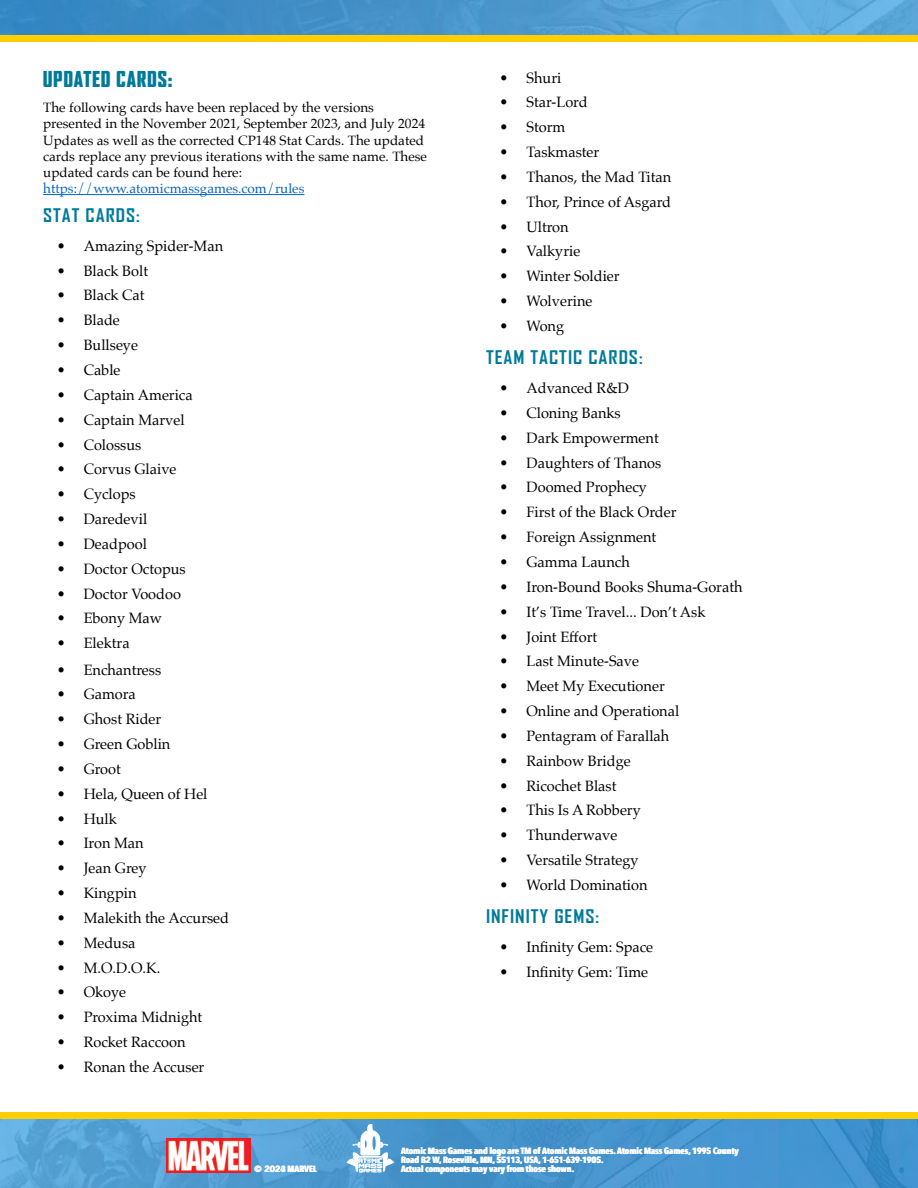
<style>
.page{position:relative;width:918px;height:1188px;background:#fff}
.page>*{position:absolute;margin:0;border:0;box-sizing:border-box;transform-origin:0 0}
.t1{font:900 condensed 21px "Agency FB";letter-spacing:.05em;color:#007a9a;scale:1.1 1}
.t2{font:700 18px "Agency FB";letter-spacing:.05em;color:#007a9a;scale:1.1 1}
.t3{font:15px "Palatino";color:#000}
.t4{font:13.5px/16.2px "Palatino";color:#000}
.t5{font:13.5px "Palatino";color:#0563c1}
.t6{font:700 9px/9px "Avenir Next Condensed";color:#fff}
.t7{font:900 9px "Avenir";color:#fff}
.s1{font-family:"Avenir";font-weight:900}
</style>
<div class="page">
<img style="left:0;top:0;width:918px;height:35px">
<div style="left:0;top:35px;width:918px;height:7px;background:#ffcf01"></div>
<img style="left:0;top:1119px;width:918px;height:69px">
<div style="left:0;top:1112px;width:918px;height:7px;background:#ffcf01"></div>
<hr style="left:43px;top:194px;width:262px;height:1px;background:#0563c1">
<svg style="left:346px;top:1124px;width:48px;height:48px"></svg>
<img style="left:167px;top:1139px;width:83px;height:33px">
<h1 class="t1" style="left:43px;top:67px;width:119px">UPDATED CARDS:</h1>
<p class="t4" style="left:43px;top:99px;width:385px">The following cards have been replaced by the versions presented in the November 2021, September 2023, and July 2024<br>Updates as well as the corrected CP148 Stat Cards. The updated cards replace any previous iterations with the same name. These updated cards can be found here:</p>
<p class="t5" style="left:43px;top:177px;width:263px">https://www.atomicmassgames.com/rules</p>
<p class="t2" style="left:43px;top:204px;width:89px">STAT CARDS:</p>
<p class="t3" style="left:57px;top:233px;width:168px">• Amazing Spider-Man</p>
<p class="t3" style="left:57px;top:258px;width:93px">• Black Bolt</p>
<p class="t3" style="left:57px;top:283px;width:89px">• Black Cat</p>
<p class="t3" style="left:57px;top:308px;width:65px">• Blade</p>
<p class="t3" style="left:57px;top:333px;width:83px">• Bullseye</p>
<p class="t3" style="left:57px;top:357px;width:65px">• Cable</p>
<p class="t3" style="left:57px;top:382px;width:138px">• Captain America</p>
<p class="t3" style="left:57px;top:407px;width:129px">• Captain Marvel</p>
<p class="t3" style="left:57px;top:432px;width:86px">• Colossus</p>
<p class="t3" style="left:57px;top:457px;width:121px">• Corvus Glaive</p>
<p class="t3" style="left:57px;top:482px;width:80px">• Cyclops</p>
<p class="t3" style="left:57px;top:506px;width:92px">• Daredevil</p>
<p class="t3" style="left:57px;top:531px;width:92px">• Deadpool</p>
<p class="t3" style="left:57px;top:556px;width:131px">• Doctor Octopus</p>
<p class="t3" style="left:57px;top:581px;width:126px">• Doctor Voodoo</p>
<p class="t3" style="left:57px;top:606px;width:107px">• Ebony Maw</p>
<p class="t3" style="left:57px;top:631px;width:74px">• Elektra</p>
<p class="t3" style="left:57px;top:657px;width:106px">• Enchantress</p>
<p class="t3" style="left:57px;top:682px;width:81px">• Gamora</p>
<p class="t3" style="left:57px;top:707px;width:106px">• Ghost Rider</p>
<p class="t3" style="left:57px;top:732px;width:115px">• Green Goblin</p>
<p class="t3" style="left:57px;top:756px;width:66px">• Groot</p>
<p class="t3" style="left:57px;top:781px;width:152px">• Hela, Queen of Hel</p>
<p class="t3" style="left:57px;top:806px;width:62px">• Hulk</p>
<p class="t3" style="left:57px;top:831px;width:88px">• Iron Man</p>
<p class="t3" style="left:57px;top:856px;width:91px">• Jean Grey</p>
<p class="t3" style="left:57px;top:881px;width:81px">• Kingpin</p>
<p class="t3" style="left:57px;top:905px;width:174px">• Malekith the Accursed</p>
<p class="t3" style="left:57px;top:930px;width:80px">• Medusa</p>
<p class="t3" style="left:57px;top:955px;width:105px">• M.O.D.O.K.</p>
<p class="t3" style="left:57px;top:980px;width:71px">• Okoye</p>
<p class="t3" style="left:57px;top:1005px;width:147px">• Proxima Midnight</p>
<p class="t3" style="left:57px;top:1030px;width:130px">• Rocket Raccoon</p>
<p class="t3" style="left:57px;top:1054px;width:149px">• Ronan the Accuser</p>
<p class="t3" style="left:500px;top:65px;width:63px">• Shuri</p>
<p class="t3" style="left:500px;top:90px;width:90px">• Star-Lord</p>
<p class="t3" style="left:500px;top:115px;width:67px">• Storm</p>
<p class="t3" style="left:500px;top:139px;width:101px">• Taskmaster</p>
<p class="t3" style="left:500px;top:164px;width:173px">• Thanos, the Mad Titan</p>
<p class="t3" style="left:500px;top:189px;width:173px">• Thor, Prince of Asgard</p>
<p class="t3" style="left:500px;top:214px;width:71px">• Ultron</p>
<p class="t3" style="left:500px;top:239px;width:82px">• Valkyrie</p>
<p class="t3" style="left:500px;top:264px;width:122px">• Winter Soldier</p>
<p class="t3" style="left:500px;top:289px;width:95px">• Wolverine</p>
<p class="t3" style="left:500px;top:313px;width:66px">• Wong</p>
<p class="t2" style="left:486px;top:346px;width:144px">TEAM TACTIC CARDS:</p>
<p class="t3" style="left:500px;top:376px;width:131px">• Advanced R&amp;D</p>
<p class="t3" style="left:500px;top:400px;width:123px">• Cloning Banks</p>
<p class="t3" style="left:500px;top:425px;width:161px">• Dark Empowerment</p>
<p class="t3" style="left:500px;top:450px;width:163px">• Daughters of Thanos</p>
<p class="t3" style="left:500px;top:475px;width:149px">• Doomed Prophecy</p>
<p class="t3" style="left:500px;top:500px;width:178px">• First of the Black Order</p>
<p class="t3" style="left:500px;top:525px;width:158px">• Foreign Assignment</p>
<p class="t3" style="left:500px;top:549px;width:132px">• Gamma Launch</p>
<p class="t3" style="left:500px;top:574px;width:245px">• Iron-Bound Books Shuma-Gorath</p>
<p class="t3" style="left:500px;top:599px;width:208px">• It’s Time Travel... Don’t Ask</p>
<p class="t3" style="left:500px;top:624px;width:99px">• Joint Effort</p>
<p class="t3" style="left:500px;top:649px;width:141px">• Last Minute-Save</p>
<p class="t3" style="left:500px;top:674px;width:167px">• Meet My Executioner</p>
<p class="t3" style="left:500px;top:698px;width:181px">• Online and Operational</p>
<p class="t3" style="left:500px;top:723px;width:171px">• Pentagram of Farallah</p>
<p class="t3" style="left:500px;top:748px;width:133px">• Rainbow Bridge</p>
<p class="t3" style="left:500px;top:773px;width:118px">• Ricochet Blast</p>
<p class="t3" style="left:500px;top:798px;width:143px">• This Is A Robbery</p>
<p class="t3" style="left:500px;top:823px;width:119px">• Thunderwave</p>
<p class="t3" style="left:500px;top:847px;width:141px">• Versatile Strategy</p>
<p class="t3" style="left:500px;top:872px;width:150px">• World Domination</p>
<p class="t2" style="left:486px;top:905px;width:104px">INFINITY GEMS:</p>
<p class="t3" style="left:500px;top:935px;width:155px">• Infinity Gem: Space</p>
<p class="t3" style="left:500px;top:959px;width:150px">• Infinity Gem: Time</p>
<p class="t6" style="left:401px;top:1146px;width:339px">Atomic Mass Games and logo are TM of Atomic Mass Games. Atomic Mass Games, 1995 County<br>Road B2 W, Roseville, MN, 55113, USA, 1-651-639-1905.</p>
<p class="t6" style="left:254px;top:1164px;width:64px"><span class="s1">© 2024</span> MARVEL</p>
<p class="t6" style="left:401px;top:1164px;width:175px">Actual components may vary from those shown.</p>
<p class="t7" style="left:281px;top:1161px;width:7px">3</p>
</div>
